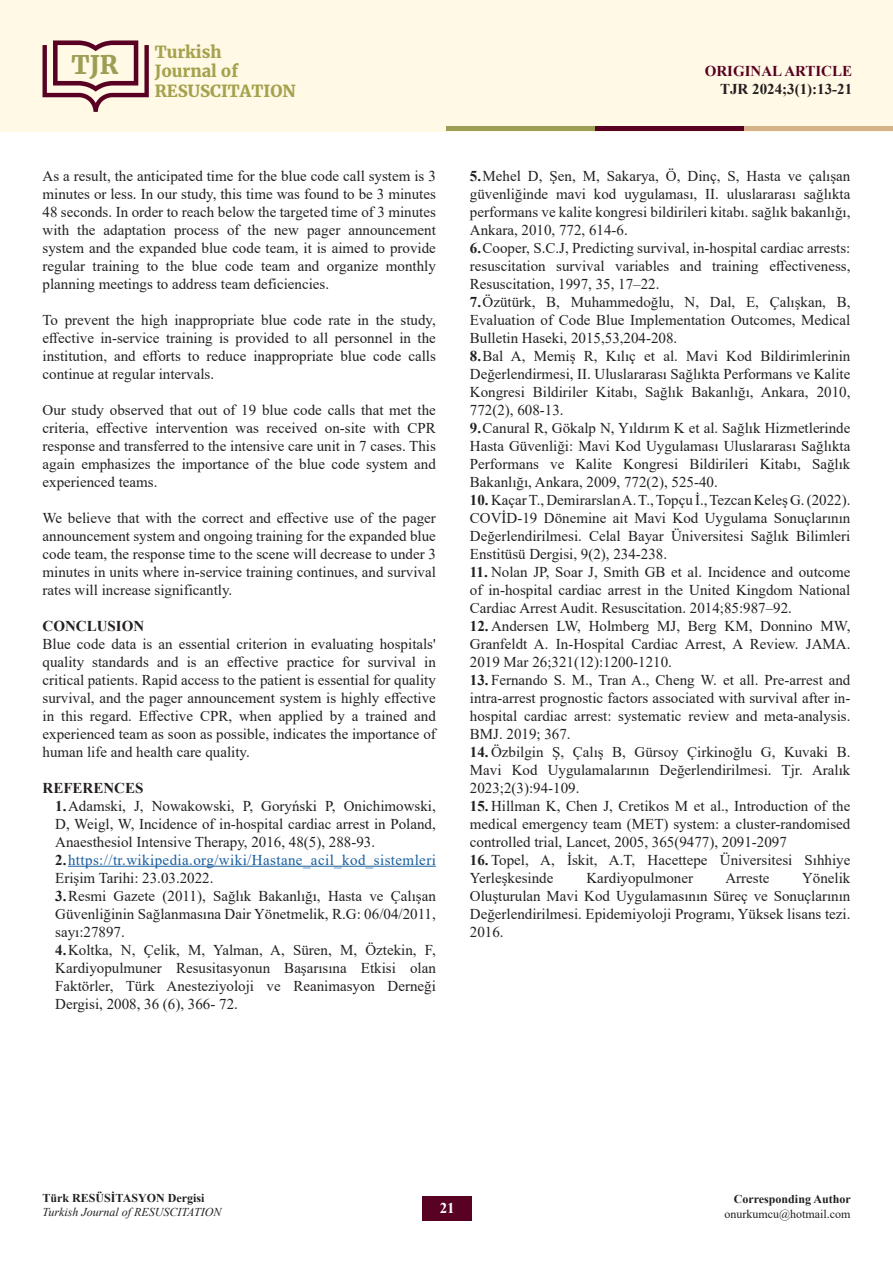
<style>
.page{position:relative;width:893px;height:1263px;background:#fff}
.page>*{position:absolute;margin:0;border:0;box-sizing:border-box;transform-origin:0 0}
.t1{font:900 25.35px "Merriweather";color:#9b9f55}
.t2{font:900 16.5px/19.8px "Merriweather";color:#a4a24d}
.Temel_Paragraf{font:15px/18px "Times New Roman";color:#231f20;text-align:justify}
.t3{font:15px/18px "Times New Roman";letter-spacing:.025em;color:#175d9e}
.Temel_Paragraf-2{font:700 15px "Times New Roman";color:#231f20}
.t4{font:700 15px "Times New Roman";color:#580122}
.t5{font:700 15px "Times New Roman";color:#fff}
.t6{font:700 12px "Times New Roman";color:#231f20}
.t7{font:italic 12px "Times New Roman";color:#231f20}
.t8{font:12px "Times New Roman";color:#231f20}
.s1{font-weight:700}
.s2{font-weight:700;color:#231f20}
.s3{color:#231f20}
</style>
<div class="page">
<div style="left:0;top:0;width:893px;height:131px;background:#fff9e5"></div>
<svg style="left:43px;top:40px;width:106px;height:72px"></svg>
<div style="left:446px;top:126px;width:149px;height:5px;background:#9b9f55"></div>
<div style="left:595px;top:126px;width:149px;height:5px;background:#580122"></div>
<div style="left:744px;top:126px;width:149px;height:5px;background:#d5b388"></div>
<div style="left:422px;top:1196px;width:50px;height:24px;background:#580122"></div>
<hr style="left:68px;top:866px;width:368px;height:1px;background:#175d9e">
<h1 class="t1" style="left:72px;top:47px;width:48px">TJR</h1>
<p class="t2" style="left:155px;top:41px;width:142px">Turkish<br>Journal of<br>RESUSCITATION</p>
<p class="Temel_Paragraf" style="left:43px;top:166px;width:395px">As a result, the anticipated time for the blue code call system is 3 minutes or less. In our study, this time was found to be 3 minutes 48 seconds. In order to reach below the targeted time of 3 minutes with the adaptation process of the new pager announcement system and the expanded blue code team, it is aimed to provide regular training to the blue code team and organize monthly planning meetings to address team deficiencies.</p>
<p class="Temel_Paragraf" style="left:43px;top:310px;width:395px">To prevent the high inappropriate blue code rate in the study, effective in-service training is provided to all personnel in the institution, and efforts to reduce inappropriate blue code calls continue at regular intervals.</p>
<p class="Temel_Paragraf" style="left:43px;top:400px;width:395px">Our study observed that out of 19 blue code calls that met the criteria, effective intervention was received on-site with CPR response and transferred to the intensive care unit in 7 cases. This again emphasizes the importance of the blue code system and experienced teams.</p>
<p class="Temel_Paragraf" style="left:43px;top:508px;width:395px">We believe that with the correct and effective use of the pager announcement system and ongoing training for the expanded blue code team, the response time to the scene will decrease to under 3 minutes in units where in-service training continues, and survival rates will increase significantly.</p>
<p class="Temel_Paragraf-2" style="left:43px;top:615px;width:103px">CONCLUSION</p>
<p class="Temel_Paragraf" style="left:43px;top:634px;width:395px">Blue code data is an essential criterion in evaluating hospitals' quality standards and is an effective practice for survival in critical patients. Rapid access to the patient is essential for quality survival, and the pager announcement system is highly effective in this regard. Effective CPR, when applied by a trained and experienced team as soon as possible, indicates the importance of human life and health care quality.</p>
<p class="Temel_Paragraf-2" style="left:43px;top:777px;width:102px">REFERENCES</p>
<p class="Temel_Paragraf" style="left:55px;top:796px;width:382px"><span class="s1">1.</span>Adamski, J, Nowakowski, P, Goryński P, Onichimowski, D, Weigl, W, Incidence of in-hospital cardiac arrest in Poland, Anaesthesiol Intensive Therapy, 2016, 48(5), 288-93.</p>
<p class="t3" style="left:55px;top:850px;width:382px"><span class="s2">2.</span>https://tr.wikipedia.org/wiki/Hastane_acil_kod_sistemleri<br><span class="s3">Erişim Tarihi: 23.03.2022.</span></p>
<p class="Temel_Paragraf" style="left:55px;top:886px;width:382px"><span class="s1">3.</span>Resmi Gazete (2011), Sağlık Bakanlığı, Hasta ve Çalışan Güvenliğinin Sağlanmasına Dair Yönetmelik, R.G: 06/04/2011, sayı:27897.</p>
<p class="Temel_Paragraf" style="left:55px;top:940px;width:382px"><span class="s1">4.</span>Koltka, N, Çelik, M, Yalman, A, Süren, M, Öztekin, F, Kardiyopulmuner Resusitasyonun Başarısına Etkisi olan Faktörler, Türk Anesteziyoloji ve Reanimasyon Derneği Dergisi, 2008, 36 (6), 366- 72.</p>
<p class="t4" style="left:705px;top:60px;width:149px">ORIGINAL ARTICLE</p>
<p class="Temel_Paragraf-2" style="left:720px;top:78px;width:134px">TJR 2024;3(1):13-21</p>
<p class="Temel_Paragraf" style="left:470px;top:166px;width:382px"><span class="s1">5.</span>Mehel D, Şen, M, Sakarya, Ö, Dinç, S, Hasta ve çalışan güvenliğinde mavi kod uygulaması, II. uluslararası sağlıkta performans ve kalite kongresi bildirileri kitabı. sağlık bakanlığı, Ankara, 2010, 772, 614-6.</p>
<p class="Temel_Paragraf" style="left:470px;top:238px;width:382px"><span class="s1">6.</span>Cooper, S.C.J, Predicting survival, in-hospital cardiac arrests: resuscitation survival variables and training effectiveness, Resuscitation, 1997, 35, 17–22.</p>
<p class="Temel_Paragraf" style="left:470px;top:292px;width:382px"><span class="s1">7.</span>Özütürk, B, Muhammedoğlu, N, Dal, E, Çalışkan, B, Evaluation of Code Blue Implementation Outcomes, Medical Bulletin Haseki, 2015,53,204-208.</p>
<p class="Temel_Paragraf" style="left:470px;top:346px;width:382px"><span class="s1">8.</span>Bal A, Memiş R, Kılıç et al. Mavi Kod Bildirimlerinin Değerlendirmesi, II. Uluslararası Sağlıkta Performans ve Kalite Kongresi Bildiriler Kitabı, Sağlık Bakanlığı, Ankara, 2010, 772(2), 608-13.</p>
<p class="Temel_Paragraf" style="left:470px;top:418px;width:382px"><span class="s1">9.</span>Canural R, Gökalp N, Yıldırım K et al. Sağlık Hizmetlerinde Hasta Güvenliği: Mavi Kod Uygulaması Uluslararası Sağlıkta Performans ve Kalite Kongresi Bildirileri Kitabı, Sağlık Bakanlığı, Ankara, 2009, 772(2), 525-40.</p>
<p class="Temel_Paragraf" style="left:470px;top:490px;width:382px"><span class="s1">10.</span> Kaçar T., Demirarslan A. T., Topçu İ., Tezcan Keleş G. (2022).<br>COVİD-19 Dönemine ait Mavi Kod Uygulama Sonuçlarının Değerlendirilmesi. Celal Bayar Üniversitesi Sağlık Bilimleri Enstitüsü Dergisi, 9(2), 234-238.</p>
<p class="Temel_Paragraf" style="left:470px;top:562px;width:382px"><span class="s1">11.</span> Nolan JP, Soar J, Smith GB et al. Incidence and outcome of in-hospital cardiac arrest in the United Kingdom National Cardiac Arrest Audit. Resuscitation. 2014;85:987–92.</p>
<p class="Temel_Paragraf" style="left:470px;top:616px;width:382px"><span class="s1">12.</span> Andersen LW, Holmberg MJ, Berg KM, Donnino MW, Granfeldt A. In-Hospital Cardiac Arrest, A Review. JAMA.<br>2019 Mar 26;321(12):1200-1210.</p>
<p class="Temel_Paragraf" style="left:470px;top:670px;width:382px"><span class="s1">13.</span> Fernando S. M., Tran A., Cheng W. et all. Pre-arrest and intra-arrest prognostic factors associated with survival after in&shy;hospital cardiac arrest: systematic review and meta-analysis.<br>BMJ. 2019; 367.</p>
<p class="Temel_Paragraf" style="left:470px;top:742px;width:382px"><span class="s1">14.</span> Özbilgin Ş, Çalış B, Gürsoy Çirkinoğlu G, Kuvaki B.<br>Mavi Kod Uygulamalarının Değerlendirilmesi. Tjr. Aralık 2023;2(3):94-109.</p>
<p class="Temel_Paragraf" style="left:470px;top:796px;width:382px"><span class="s1">15.</span> Hillman K, Chen J, Cretikos M et al., Introduction of the medical emergency team (MET) system: a cluster-randomised controlled trial, Lancet, 2005, 365(9477), 2091-2097</p>
<p class="Temel_Paragraf" style="left:470px;top:850px;width:382px"><span class="s1">16.</span> Topel, A, İskit, A.T, Hacettepe Üniversitesi Sıhhiye<br>Yerleşkesinde</p>
<p class="Temel_Paragraf" style="left:470px;top:868px;width:382px;text-indent:332px">Yönelik Oluşturulan Mavi Kod Uygulamasının Süreç ve Sonuçlarının Değerlendirilmesi. Epidemiyoloji Programı, Yüksek lisans tezi.<br>2016.</p>
<p class="Temel_Paragraf" style="left:586px;top:868px;width:108px">Kardiyopulmoner</p>
<p class="Temel_Paragraf" style="left:725px;top:868px;width:46px">Arreste</p>
<p class="t6" style="left:43px;top:1189px;width:163px">Türk RESÜSİTASYON Dergisi</p>
<p class="t7" style="left:43px;top:1204px;width:181px">Turkish Journal of RESUSCITATION</p>
<p class="t5" style="left:440px;top:1197px;width:16px">21</p>
<p class="t6" style="left:734px;top:1191px;width:118px">Corresponding Author</p>
<p class="t8" style="left:724px;top:1205px;width:128px">onurkumcu@hotmail.com</p>
</div>
